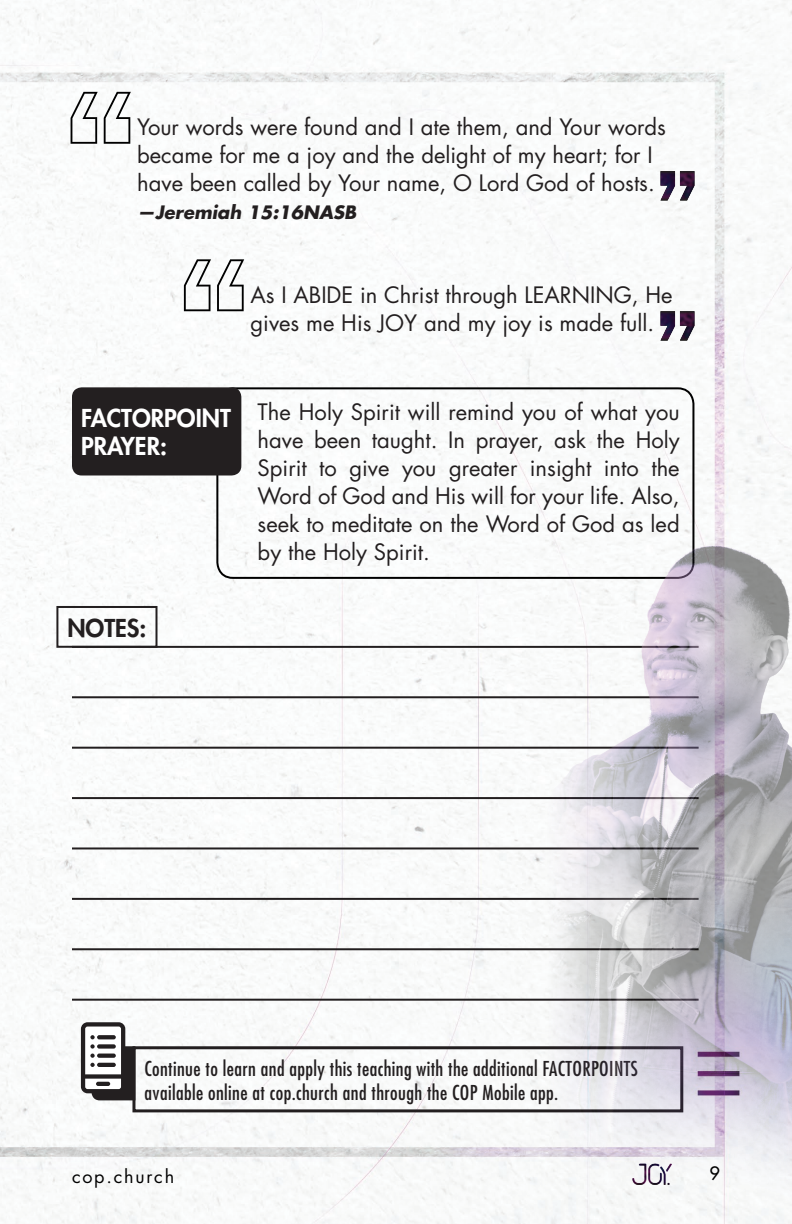
<style>
.page{position:relative;width:792px;height:1224px;background:#fff}
.page>*{position:absolute;margin:0;border:0;box-sizing:border-box;transform-origin:0 0}
.Tittle_H2{font:800 24px/28px "Futura Std";color:#fff}
.Tittle_H2-2{font:800 24px "Futura Std";color:#231f20}
.Quotes_01{font:22px/28px "Futura Std";color:#231f20}
.Paragraph_Main{font:22px/28px "Futura Std";color:#231f20;text-align:justify}
.Tittle_H2-3{font:condensed 20px/24px "Futura Std";letter-spacing:.02em;color:#231f20}
.Quotes_01-2{font:italic 700 18px "Futura Std";color:#231f20}
.t1{font:18px "Futura Std";letter-spacing:.1em;color:#000}
.t2{font:500 18px "Futura Std";color:#000}
</style>
<div class="page">
<img style="left:0;top:0;width:792px;height:1224px">
<hr style="left:72px;top:646px;width:627px;height:2px;background:#231f20">
<hr style="left:72px;top:696px;width:627px;height:2px;background:#231f20">
<hr style="left:72px;top:747px;width:627px;height:2px;background:#231f20">
<hr style="left:72px;top:797px;width:627px;height:2px;background:#231f20">
<hr style="left:72px;top:847px;width:627px;height:2px;background:#231f20">
<hr style="left:72px;top:898px;width:627px;height:2px;background:#231f20">
<hr style="left:72px;top:948px;width:627px;height:2px;background:#231f20">
<hr style="left:72px;top:999px;width:627px;height:2px;background:#231f20">
<div style="left:56px;top:606px;width:102px;height:42px;border:2px solid #231f20"></div>
<div style="left:132px;top:1046px;width:551px;height:66px;border:3px solid #231f20"></div>
<svg style="left:81px;top:1022px;width:54px;height:78px"></svg>
<div style="left:216px;top:387px;width:478px;height:192px;border:2px solid #000;border-radius:16px"></div>
<div style="left:72px;top:387px;width:169px;height:88px;background:#231f20;border-radius:10px"></div>
<img style="left:661px;top:171px;width:33px;height:29px">
<svg style="left:104px;top:92px;width:27px;height:52px"></svg>
<svg style="left:71px;top:92px;width:27px;height:52px"></svg>
<img style="left:661px;top:311px;width:33px;height:30px">
<svg style="left:217px;top:259px;width:27px;height:52px"></svg>
<svg style="left:184px;top:259px;width:27px;height:52px"></svg>
<img style="left:516px;top:497px;width:276px;height:727px">
<p class="Quotes_01" style="left:137px;top:113px;width:530px">Your words were found and I ate them, and Your words became for me a joy and the delight of my heart; for I have been called by Your name, O Lord God of hosts.</p>
<p class="Quotes_01-2" style="left:137px;top:201px;width:221px">—Jeremiah 15:16NASB</p>
<p class="Quotes_01" style="left:251px;top:281px;width:424px">As I ABIDE in Christ through LEARNING, He gives me His JOY and my joy is made full.</p>
<p class="Tittle_H2" style="left:81px;top:404px;width:151px">FACTORPOINT<br>PRAYER:</p>
<p class="Tittle_H2-2" style="left:67px;top:613px;width:81px">NOTES:</p>
<p class="Paragraph_Main" style="left:258px;top:399px;width:424px">The Holy Spirit will remind you of what you have been taught. In prayer, ask the Holy Spirit to give you greater insight into the Word of God and His will for your life. Also, seek to meditate on the Word of God as led by the Holy Spirit.</p>
<p class="Tittle_H2-3" style="left:144px;top:1056px;width:495px">Continue to learn and apply this teaching with the additional FACTORPOINTS available online at cop.church and through the COP Mobile app.</p>
<p class="t1" style="left:72px;top:1165px;width:104px">cop.church</p>
<p class="t2" style="left:710px;top:1162px;width:12px">9</p>
</div>
